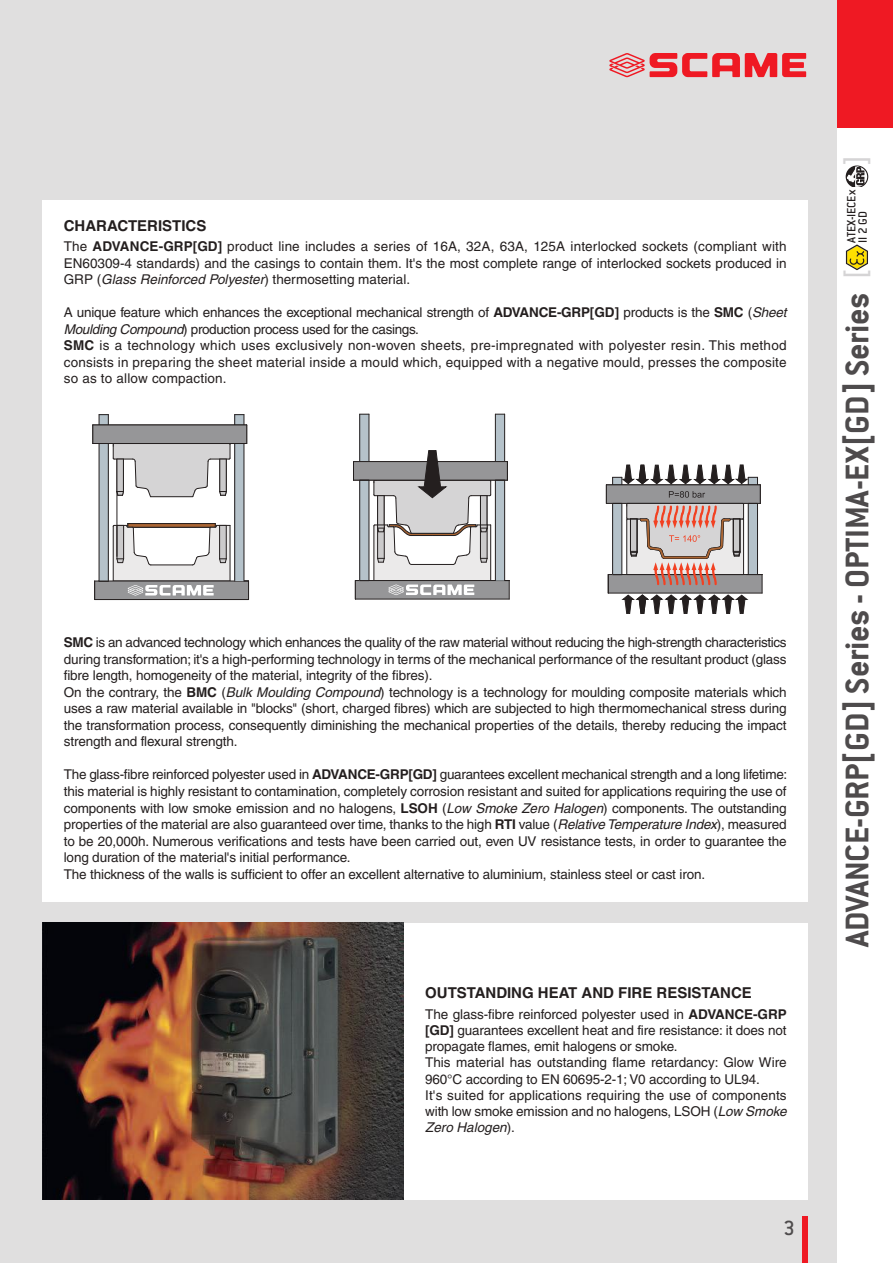
<style>
.page{position:relative;width:893px;height:1263px;background:#e0dfdf}
.page>*{position:absolute;margin:0;border:0;box-sizing:border-box;transform-origin:0 0}
.t1{font:700 36px "Conduit ITC";letter-spacing:-.005em;color:#4e4b4c}
.t2{font:29.55px "Lucida Grande";color:#d5d4d5}
.t3{font:29.25px "Lucida Grande";color:#d5d4d5}
.t4{font:500 22.5px "Conduit ITC";color:#4e4b4c}
.t5{font:700 15px "Helvetica";color:#241f1f}
.t6{font:13.5px/16.5px "Helvetica";letter-spacing:-.01em;color:#241f1f}
.t7{font:13.5px/16.5px "Helvetica";letter-spacing:.015em;color:#241f1f}
.t8{font:500 13.2px/11.4px "Conduit ITC";color:#241f1f}
.s1{font-weight:700}
.s2{font-style:italic}
</style>
<div class="page">
<svg style="left:609px;top:53px;width:197px;height:24px"></svg>
<div style="left:838px;top:0;width:55px;height:128px;background:#ef1923"></div>
<div style="left:838px;top:128px;width:55px;height:1135px;background:#fff"></div>
<div style="left:803px;top:1216px;width:5px;height:47px;background:#ef1923"></div>
<div style="left:43px;top:200px;width:765px;height:701px;background:#fff"></div>
<div style="left:43px;top:923px;width:765px;height:276px;background:#fff"></div>
<img style="left:43px;top:923px;width:361px;height:276px">
<svg style="left:846px;top:244px;width:22px;height:26px"></svg>
<svg style="left:846px;top:165px;width:22px;height:22px"></svg>
<hr style="left:355px;top:599px;width:154px;height:1px;background:#241f1f">
<div style="left:360px;top:414px;width:9px;height:166px;background:#b5c2ca"></div>
<hr style="left:359px;top:414px;width:1px;height:166px;background:#241f1f">
<hr style="left:369px;top:414px;width:1px;height:166px;background:#241f1f">
<div style="left:495px;top:414px;width:10px;height:166px;background:#b5c2ca"></div>
<hr style="left:495px;top:414px;width:1px;height:166px;background:#241f1f">
<hr style="left:504px;top:414px;width:1px;height:166px;background:#241f1f">
<svg style="left:353px;top:450px;width:157px;height:149px"></svg>
<svg style="left:606px;top:465px;width:157px;height:149px"></svg>
<hr style="left:230px;top:525px;width:1px;height:56px;background:#241f1f">
<div style="left:95px;top:581px;width:154px;height:18px;background:#969698"></div>
<hr style="left:95px;top:581px;width:154px;height:1px;background:#241f1f">
<hr style="left:95px;top:599px;width:154px;height:1px;background:#241f1f">
<svg style="left:244px;top:581px;width:5px;height:18px"></svg>
<div style="left:99px;top:415px;width:9px;height:166px;background:#b5c2ca"></div>
<hr style="left:99px;top:415px;width:1px;height:166px;background:#241f1f">
<hr style="left:108px;top:415px;width:1px;height:166px;background:#241f1f">
<div style="left:235px;top:415px;width:9px;height:166px;background:#b5c2ca"></div>
<hr style="left:234px;top:415px;width:1px;height:166px;background:#241f1f">
<hr style="left:244px;top:415px;width:1px;height:166px;background:#241f1f">
<svg style="left:93px;top:425px;width:154px;height:72px"></svg>
<hr style="left:117px;top:491px;width:1px;height:65px;background:#241f1f">
<svg style="left:94px;top:523px;width:136px;height:76px"></svg>
<p class="t5" style="left:64px;top:220px;width:144px">CHARACTERISTICS</p>
<p class="t6" style="left:64px;top:240px;width:724px;text-align:justify">The <span class="s1">ADVANCE-GRP[GD]</span> product line includes a series of 16A, 32A, 63A, 125A interlocked sockets (compliant with EN60309-4 standards) and the casings to contain them. It's the most complete range of interlocked sockets produced in GRP (<span class="s2">Glass Reinforced Polyester</span>) thermosetting material.</p>
<p class="t7" style="left:64px;top:306px;width:724px">A unique feature which enhances the exceptional mechanical strength of <span class="s1">ADVANCE-GRP[GD]</span> products is the <span class="s1">SMC</span> (<span class="s2">Sheet Moulding Compound</span>) production process used for the casings.<br><span class="s1">SMC</span> is a technology which uses exclusively non-woven sheets, pre-impregnated with polyester resin. This method consists in preparing the sheet material inside a mould which, equipped with a negative mould, presses the composite so as to allow compaction.</p>
<p class="t6" style="left:64px;top:636px;width:724px"><span class="s1">SMC</span> is an advanced technology which enhances the quality of the raw material without reducing the high-strength characteristics during transformation; it's a high-performing technology in terms of the mechanical performance of the resultant product (glass fibre length, homogeneity of the material, integrity of the fibres).<br>On the contrary, the <span class="s1">BMC</span> (<span class="s2">Bulk Moulding Compound</span>) technology is a technology for moulding composite materials which uses a raw material available in "blocks" (short, charged fibres) which are subjected to high thermomechanical stress during the transformation process, consequently diminishing the mechanical properties of the details, thereby reducing the impact strength and flexural strength.</p>
<p class="t6" style="left:64px;top:768px;width:725px">The glass-fibre reinforced polyester used in <span class="s1">ADVANCE-GRP[GD]</span> guarantees excellent mechanical strength and a long lifetime: this material is highly resistant to contamination, completely corrosion resistant and suited for applications requiring the use of components with low smoke emission and no halogens, <span class="s1">LSOH</span> (<span class="s2">Low Smoke Zero Halogen</span>) components. The outstanding properties of the material are also guaranteed over time, thanks to the high <span class="s1">RTI</span> value (<span class="s2">Relative Temperature Index</span>), measured to be 20,000h. Numerous verifications and tests have been carried out, even UV resistance tests, in order to guarantee the long duration of the material's initial performance.<br>The thickness of the walls is sufficient to offer an excellent alternative to aluminium, stainless steel or cast iron.</p>
<p class="t5" style="left:425px;top:987px;width:328px">OUTSTANDING HEAT AND FIRE RESISTANCE</p>
<p class="t6" style="left:425px;top:1007px;width:363px">The glass-fibre reinforced polyester used in <span class="s1">ADVANCE-GRP [GD]</span> guarantees excellent heat and fire resistance: it does not propagate flames, emit halogens or smoke.<br>This material has outstanding flame retardancy: Glow Wire 960°C according to EN 60695-2-1; V0 according to UL94.<br>It's suited for applications requiring the use of components with low smoke emission and no halogens, LSOH (<span class="s2">Low Smoke Zero Halogen</span>).</p>
<h3 class="t4" style="left:783px;top:1221px;width:13px">3</h3>
<h2 class="t2" style="left:839px;top:165px;width:11px;rotate:-90deg">]</h2>
<p class="t8" style="left:847px;top:243px;width:54px;rotate:-90deg">ATEX-IECEx<br>II2GD</p>
<h3 class="t3" style="left:839px;top:279px;width:11px;rotate:-90deg">[</h3>
<h1 class="t1" style="left:846px;top:947px;width:656px;rotate:-90deg">ADVANCE-GRP[GD] Series - OPTIMA-EX[GD] Series</h1>
</div>
